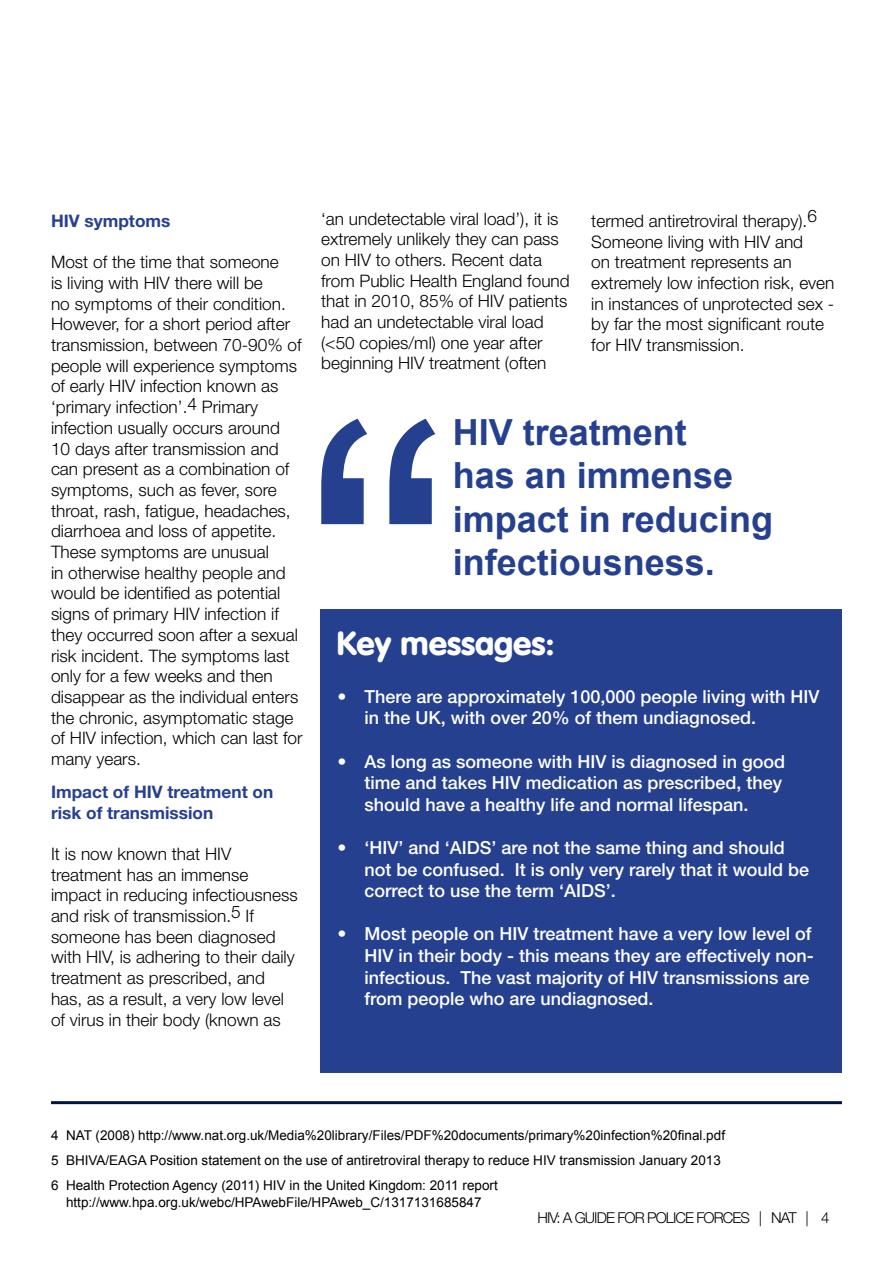
<style>
.page{position:relative;width:893px;height:1263px;background:#fff}
.page>*{position:absolute;margin:0;border:0;box-sizing:border-box;transform-origin:0 0}
.t1{font:450px "Arial";color:#25408f}
.t2{font:700 36px/43.5px "Arial";color:#25408f}
.t3{font:900 33px "VAG Rounded Std";color:#fff}
.t4{font:500 18px/21.6px "Helvetica Neue LT Std";color:#fff}
.t5{font:300 17.25px/20.7px "Helvetica Neue LT Std";color:#000}
.t6{font:700 17.25px/20.7px "Helvetica Neue LT Std";color:#25408f}
.t7{font:300 15px "Helvetica Neue LT Std";letter-spacing:-.06em;color:#000}
.t8{font:13.5px/25.2px "Arial";color:#000}
</style>
<div class="page">
<div style="left:320px;top:609px;width:522px;height:464px;background:#25408f"></div>
<hr style="left:51px;top:1101px;width:791px;height:3px;background:#001344">
<p class="t6" style="left:51px;top:210px;width:121px">HIV symptoms</p>
<p class="t5" style="left:51px;top:251px;width:253px">Most of the time that someone<br>is living with HIV there will be<br>no symptoms of their condition.<br>However, for a short period after transmission, between 70-90% of people will experience symptoms of early HIV infection known as ‘primary infection’.4 Primary infection usually occurs around<br>10 days after transmission and can present as a combination of symptoms, such as fever, sore throat, rash, fatigue, headaches, diarrhoea and loss of appetite.<br>These symptoms are unusual<br>in otherwise healthy people and would be identified as potential signs of primary HIV infection if they occurred soon after a sexual risk incident. The symptoms last only for a few weeks and then disappear as the individual enters the chronic, asymptomatic stage of HIV infection, which can last for many years.</p>
<p class="t6" style="left:51px;top:781px;width:224px">Impact of HIV treatment on risk of transmission</p>
<p class="t5" style="left:51px;top:843px;width:248px">It is now known that HIV treatment has an immense impact in reducing infectiousness and risk of transmission.5 If someone has been diagnosed with HIV, is adhering to their daily treatment as prescribed, and has, as a result, a very low level of virus in their body (known as</p>
<p class="t5" style="left:321px;top:208px;width:250px">‘an undetectable viral load’), it is extremely unlikely they can pass on HIV to others. Recent data from Public Health England found that in 2010, 85% of HIV patients had an undetectable viral load (&lt;50 copies/ml) one year after beginning HIV treatment (often</p>
<p class="t5" style="left:591px;top:210px;width:245px">termed antiretroviral therapy).6<br>Someone living with HIV and<br>on treatment represents an extremely low infection risk, even in instances of unprotected sex - by far the most significant route for HIV transmission.</p>
<h1 class="t1" style="left:303px;top:294px;width:151px">“</h1>
<h2 class="t2" style="left:453px;top:412px;width:322px">HIV treatment<br>has an immense impact in reducing infectiousness.</h2>
<h3 class="t3" style="left:337px;top:624px;width:219px">Key messages:</h3>
<p class="t4" style="left:364px;top:685px;width:457px;text-indent:-27px">• There are approximately 100,000 people living with HIV in the UK, with over 20% of them undiagnosed.</p>
<p class="t4" style="left:364px;top:750px;width:422px;text-indent:-27px">• As long as someone with HIV is diagnosed in good time and takes HIV medication as prescribed, they should have a healthy life and normal lifespan.</p>
<p class="t4" style="left:364px;top:837px;width:446px;text-indent:-27px">• ‘HIV’ and ‘AIDS’ are not the same thing and should not be confused. It is only very rarely that it would be correct to use the term ‘AIDS’.</p>
<p class="t4" style="left:364px;top:923px;width:451px;text-indent:-27px">• Most people on HIV treatment have a very low level of HIV in their body - this means they are effectively non&shy;infectious. The vast majority of HIV transmissions are from people who are undiagnosed.</p>
<p class="t8" style="left:51px;top:1123px;width:675px">4 NAT (2008) http://www.nat.org.uk/Media%20library/Files/PDF%20documents/primary%20infection%20final.pdf<br>5 BHIVA/EAGA Position statement on the use of antiretroviral therapy to reduce HIV transmission January 2013<br>6 Health Protection Agency (2011) HIV in the United Kingdom: 2011 report</p>
<p class="t8" style="left:66px;top:1189px;width:417px">http://www.hpa.org.uk/webc/HPAwebFile/HPAweb_C/1317131685847</p>
<p class="t7" style="left:537px;top:1208px;width:294px">HIV: A GUIDE FOR POLICE FORCES | NAT | 4</p>
</div>
